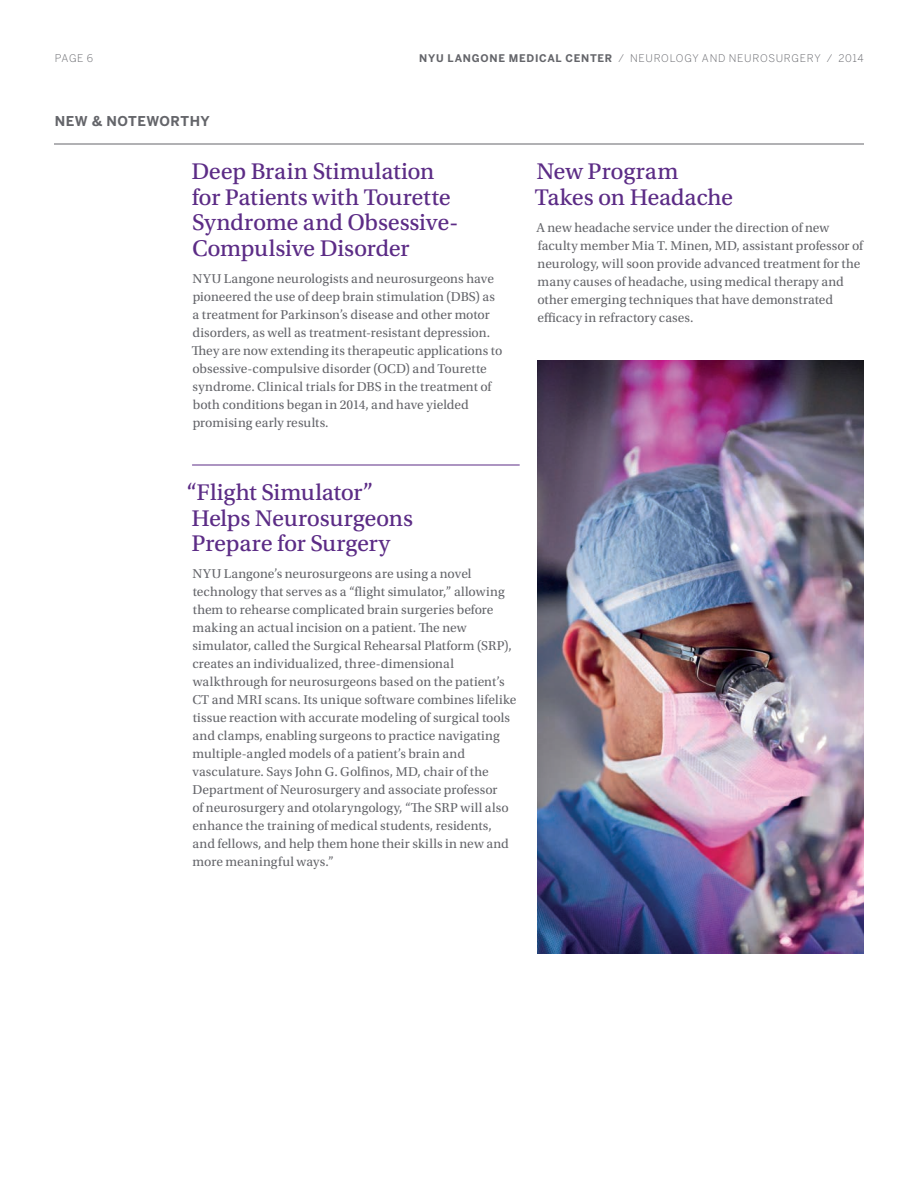
<style>
.page{position:relative;width:918px;height:1188px;background:#fff}
.page>*{position:absolute;margin:0;border:0;box-sizing:border-box;transform-origin:0 0}
.t1{font:24px/25.5px "Utopia Std Capt";letter-spacing:-.01em;color:#5c2c86}
.t2{font:13.5px/18px "Utopia Std";letter-spacing:.005em;color:#64656a}
.t3{font:700 13.5px "Benton Sans";letter-spacing:.035em;color:#64656a}
.t4{font:300 10.5px "Benton Sans";letter-spacing:.065em;color:#64656a}
.s1{font-weight:700}
</style>
<div class="page">
<hr style="left:192px;top:465px;width:327px;height:1px;background:#5c2c86">
<img style="left:537px;top:360px;width:327px;height:594px">
<hr style="left:54px;top:144px;width:810px;height:1px;background:#64656a">
<p class="t4" style="left:55px;top:52px;width:40px">PAGE 6</p>
<p class="t4" style="left:419px;top:52px;width:446px"><span class="s1">NYU LANGONE MEDICAL CENTER</span> / NEUROLOGY AND NEUROSURGERY / 2014</p>
<p class="t3" style="left:55px;top:113px;width:157px">NEW &amp; NOTEWORTHY</p>
<h1 class="t1" style="left:191px;top:159px;width:269px">Deep Brain Stimulation for Patients with Tourette<br>Syndrome and Obsessive-<br>Compulsive Disorder</h1>
<p class="t2" style="left:192px;top:270px;width:312px">NYU Langone neurologists and neurosurgeons have pioneered the use of deep brain stimulation (DBS) as a treatment for Parkinson’s disease and other motor disorders, as well as treatment-resistant depression.<br>They are now extending its therapeutic applications to obsessive-compulsive disorder (OCD) and Tourette syndrome. Clinical trials for DBS in the treatment of both conditions began in 2014, and have yielded promising early results.</p>
<h1 class="t1" style="left:535px;top:159px;width:200px">New Program<br>Takes on Headache</h1>
<p class="t2" style="left:537px;top:219px;width:328px">A new headache service under the direction of new faculty member Mia T. Minen, MD, assistant professor of neurology, will soon provide advanced treatment for the many causes of headache, using medical therapy and other emerging techniques that have demonstrated efficacy in refractory cases.</p>
<h1 class="t1" style="left:186px;top:480px;width:229px">“Flight Simulator”<br>Helps Neurosurgeons<br>Prepare for Surgery</h1>
<p class="t2" style="left:192px;top:565px;width:326px">NYU Langone’s neurosurgeons are using a novel technology that serves as a “flight simulator,” allowing them to rehearse complicated brain surgeries before making an actual incision on a patient. The new simulator, called the Surgical Rehearsal Platform (SRP), creates an individualized, three-dimensional walkthrough for neurosurgeons based on the patient’s CT and MRI scans. Its unique software combines lifelike tissue reaction with accurate modeling of surgical tools and clamps, enabling surgeons to practice navigating multiple-angled models of a patient’s brain and vasculature. Says John G. Golfinos, MD, chair of the Department of Neurosurgery and associate professor<br>of neurosurgery and otolaryngology, “The SRP will also enhance the training of medical students, residents, and fellows, and help them hone their skills in new and more meaningful ways.”</p>
</div>
